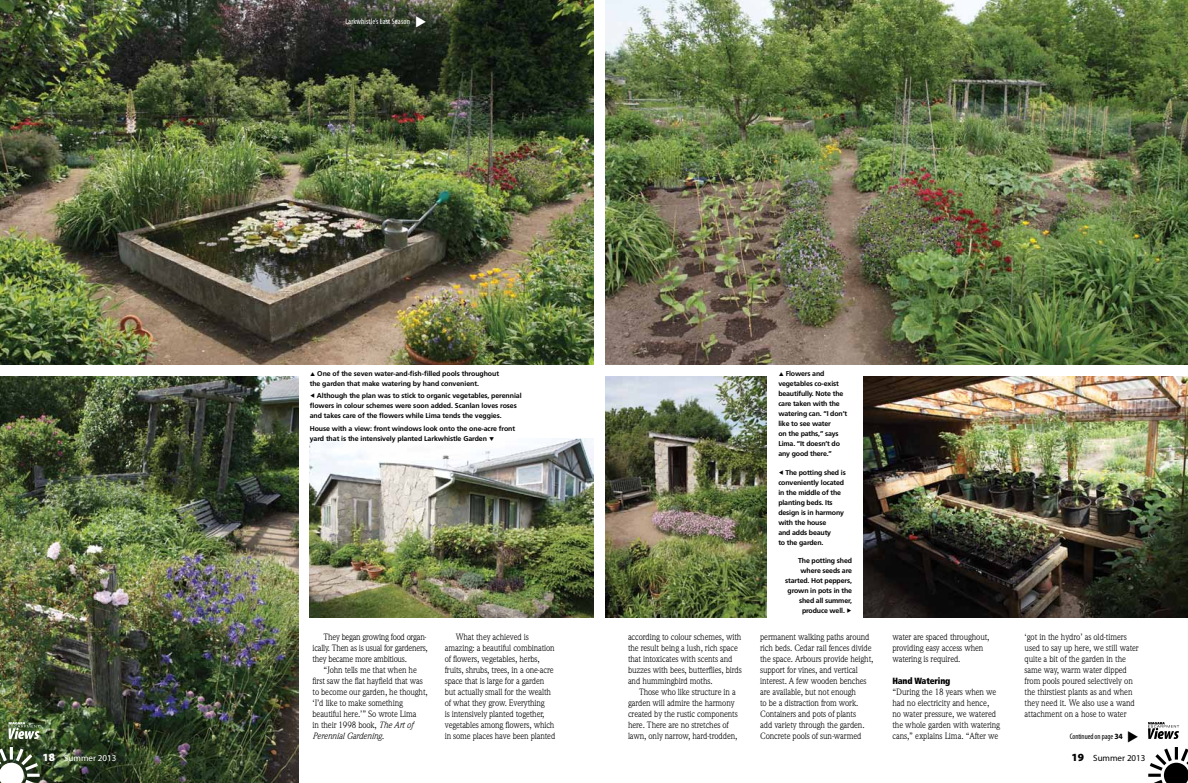
<style>
.page{position:relative;width:1188px;height:783px;background:#fff}
.page>*{position:absolute;margin:0;border:0;box-sizing:border-box;transform-origin:0 0}
.t1{font:9px/11px "Weidemann";letter-spacing:-.015em;color:#000}
.t2{font:900 condensed 9px "Frutiger";letter-spacing:-.015em;color:#000}
.t3{font:9px "Myriad Pro";color:#fff}
.t4{font:9px "Myriad Pro";color:#000}
.t5{font:condensed 8px "Myriad Pro";letter-spacing:.01em;color:#fff}
.t6{font:condensed 8px "Myriad Pro";letter-spacing:-.01em;color:#000}
.t7{font:700 7px/10px "Frutiger";letter-spacing:-.02em;color:#000}
.s1{font-style:italic}
.s2{font-weight:700;font-stretch:normal}
.s3{font-weight:900;font-size:11px}
</style>
<div class="page">
<img style="left:0;top:376px;width:298px;height:407px">
<img style="left:0;top:0;width:594px;height:365px">
<img style="left:310px;top:439px;width:284px;height:179px">
<img style="left:605px;top:0;width:583px;height:365px">
<img style="left:605px;top:376px;width:161px;height:242px">
<img style="left:863px;top:376px;width:325px;height:242px">
<svg style="left:1148px;top:722px;width:31px;height:17px"></svg>
<svg style="left:1148px;top:747px;width:40px;height:36px"></svg>
<svg style="left:0;top:747px;width:40px;height:36px"></svg>
<svg style="left:9px;top:722px;width:31px;height:17px"></svg>
<svg style="left:416px;top:16px;width:10px;height:11px"></svg>
<p class="t5" style="left:345px;top:17px;width:66px">Larkwhistle’s Last Season</p>
<p class="t7" style="left:310px;top:369px;width:191px">▲ One of the seven water-and-fish-filled pools throughout the garden that make watering by hand convenient.</p>
<p class="t7" style="left:310px;top:391px;width:213px">◀ Although the plan was to stick to organic vegetables, perennial flowers in colour schemes were soon added. Scanlan loves roses and takes care of the flowers while Lima tends the veggies.</p>
<p class="t7" style="left:310px;top:424px;width:207px">House with a view: front windows look onto the one-acre front yard that is the intensively planted Larkwhistle Garden ▼</p>
<p class="t1" style="left:313px;top:631px;width:117px;text-align:justify;text-indent:11px">They began growing food organ&shy;ically. Then as is usual for gardeners, they became more ambitious.</p>
<p class="t1" style="left:313px;top:664px;width:117px;text-indent:11px">“John tells me that when he first saw the flat hayfield that was to become our garden, he thought, ‘I’d like to make something beautiful here.’” So wrote Lima<br>in their 1998 book, <span class="s1">The Art of<br>Perennial Gardening.</span></p>
<p class="t1" style="left:445px;top:631px;width:112px;text-indent:11px">What they achieved is amazing: a beautiful combination of flowers, vegetables, herbs, fruits, shrubs, trees, in a one-acre space that is large for a garden but actually small for the wealth of what they grow. Everything<br>is intensively planted together, vegetables among flowers, which in some places have been planted</p>
<p class="t1" style="left:628px;top:631px;width:115px">according to colour schemes, with the result being a lush, rich space that intoxicates with scents and buzzes with bees, butterflies, birds and hummingbird moths.</p>
<p class="t1" style="left:628px;top:686px;width:111px;text-indent:11px">Those who like structure in a garden will admire the harmony created by the rustic components here. There are no stretches of lawn, only narrow, hard-trodden,</p>
<p class="t7" style="left:778px;top:369px;width:70px">▲ Flowers and vegetables co-exist beautifully. Note the care taken with the watering can. “I don’t like to see water<br>on the paths,” says<br>Lima. “It doesn’t do any good there.”</p>
<p class="t7" style="left:778px;top:468px;width:69px">◀ The potting shed is conveniently located in the middle of the planting beds. Its design is in harmony with the house<br>and adds beauty<br>to the garden.</p>
<p class="t7" style="left:785px;top:556px;width:68px;text-align:right">The potting shed where seeds are started. Hot peppers, grown in pots in the shed all summer, produce well. ▶</p>
<p class="t1" style="left:760px;top:631px;width:115px">permanent walking paths around rich beds. Cedar rail fences divide the space. Arbours provide height, support for vines, and vertical interest. A few wooden benches are available, but not enough<br>to be a distraction from work.<br>Containers and pots of plants<br>add variety through the garden.<br>Concrete pools of sun-warmed</p>
<p class="t1" style="left:892px;top:631px;width:99px">water are spaced throughout, providing easy access when watering is required.</p>
<p class="t2" style="left:892px;top:675px;width:60px">Hand Watering</p>
<p class="t1" style="left:892px;top:686px;width:109px">“During the 18 years when we had no electricity and hence, no water pressure, we watered the whole garden with watering cans,” explains Lima. “After we</p>
<p class="t1" style="left:1025px;top:631px;width:116px">‘got in the hydro’ as old-timers used to say up here, we still water quite a bit of the garden in the same way, warm water dipped from pools poured selectively on the thirstiest plants as and when they need it. We also use a wand attachment on a hose to water</p>
<p class="t6" style="left:1070px;top:732px;width:55px">Continued on page <span class="s2">34</span></p>
<p class="t3" style="left:43px;top:752px;width:75px"><span class="s3">18</span> Summer 2013</p>
<p class="t4" style="left:1072px;top:752px;width:75px"><span class="s3">19</span> Summer 2013</p>
</div>
